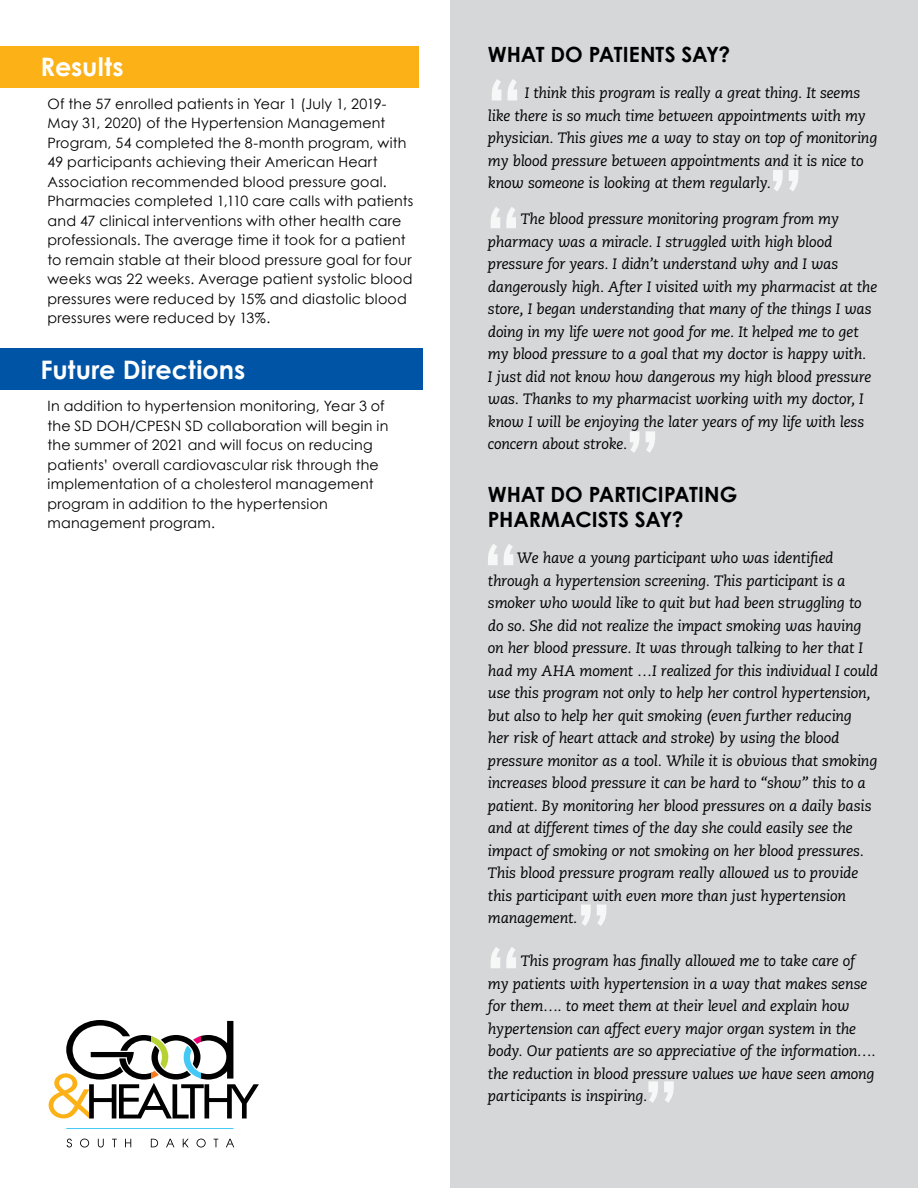
<style>
.page{position:relative;width:918px;height:1188px;background:#fff}
.page>*{position:absolute;margin:0;border:0;box-sizing:border-box;transform-origin:0 0}
.t1{font:700 25.5px "Century Gothic";letter-spacing:.005em;color:#fff}
.t2{font:700 21px/25.5px "Century Gothic";color:#000}
.t3{font:italic 15px/22.5px "Caecilia LT Pro 56";letter-spacing:-.015em;color:#000}
.t4{font:14.25px/19.5px "Century Gothic";letter-spacing:.015em;color:#000}
</style>
<div class="page">
<div style="left:450px;top:0;width:468px;height:1188px;background:#d5d7d8"></div>
<svg style="left:492px;top:79px;width:25px;height:22px"></svg>
<svg style="left:491px;top:207px;width:25px;height:21px"></svg>
<svg style="left:488px;top:544px;width:25px;height:21px"></svg>
<svg style="left:491px;top:947px;width:25px;height:21px"></svg>
<svg style="left:773px;top:170px;width:25px;height:21px"></svg>
<svg style="left:630px;top:431px;width:25px;height:22px"></svg>
<svg style="left:581px;top:904px;width:25px;height:22px"></svg>
<svg style="left:648px;top:1081px;width:26px;height:22px"></svg>
<div style="left:0;top:349px;width:422px;height:41px;background:#0054a6"></div>
<svg style="left:67px;top:1139px;width:167px;height:8px"></svg>
<hr style="left:66px;top:1128px;width:167px;height:1px;background:#44c8f5">
<svg style="left:49px;top:1020px;width:210px;height:98px"></svg>
<div style="left:0;top:46px;width:418px;height:41px;background:#fcb116"></div>
<h1 class="t1" style="left:40px;top:47px;width:85px">Results</h1>
<p class="t4" style="left:48px;top:94px;width:367px">Of the 57 enrolled patients in Year 1 (July 1, 2019- May 31, 2020) of the Hypertension Management Program, 54 completed the 8-month program, with 49 participants achieving their American Heart Association recommended blood pressure goal.<br>Pharmacies completed 1,110 care calls with patients and 47 clinical interventions with other health care professionals. The average time it took for a patient to remain stable at their blood pressure goal for four weeks was 22 weeks. Average patient systolic blood pressures were reduced by 15% and diastolic blood pressures were reduced by 13%.</p>
<h1 class="t1" style="left:40px;top:350px;width:207px">Future Directions</h1>
<p class="t4" style="left:48px;top:396px;width:342px">In addition to hypertension monitoring, Year 3 of the SD DOH/CPESN SD collaboration will begin in the summer of 2021 and will focus on reducing patients’ overall cardiovascular risk through the implementation of a cholesterol management program in addition to the hypertension management program.</p>
<h2 class="t2" style="left:488px;top:41px;width:244px">WHAT DO PATIENTS SAY?</h2>
<p class="t3" style="left:488px;top:82px;width:391px;text-indent:37px">I think this program is really a great thing. It seems like there is so much time between appointments with my physician. This gives me a way to stay on top of monitoring my blood pressure between appointments and it is nice to know someone is looking at them regularly.</p>
<p class="t3" style="left:488px;top:208px;width:391px;text-indent:33px">The blood pressure monitoring program from my pharmacy was a miracle. I struggled with high blood pressure for years. I didn’t understand why and I was dangerously high. After I visited with my pharmacist at the store, I began understanding that many of the things I was doing in my life were not good for me. It helped me to get my blood pressure to a goal that my doctor is happy with.<br>I just did not know how dangerous my high blood pressure was. Thanks to my pharmacist working with my doctor, I know I will be enjoying the later years of my life with less concern about stroke.</p>
<h2 class="t2" style="left:488px;top:480px;width:251px">WHAT DO PARTICIPATING<br>PHARMACISTS SAY?</h2>
<p class="t3" style="left:488px;top:547px;width:392px;text-indent:29px">We have a young participant who was identified through a hypertension screening. This participant is a smoker who would like to quit but had been struggling to do so. She did not realize the impact smoking was having on her blood pressure. It was through talking to her that I had my AHA moment …I realized for this individual I could use this program not only to help her control hypertension, but also to help her quit smoking (even further reducing<br>her risk of heart attack and stroke) by using the blood pressure monitor as a tool. While it is obvious that smoking increases blood pressure it can be hard to “show” this to a patient. By monitoring her blood pressures on a daily basis and at different times of the day she could easily see the impact of smoking or not smoking on her blood pressures.<br>This blood pressure program really allowed us to provide this participant with even more than just hypertension management.</p>
<p class="t3" style="left:488px;top:949px;width:389px;text-indent:33px">This program has finally allowed me to take care of my patients with hypertension in a way that makes sense for them…. to meet them at their level and explain how hypertension can affect every major organ system in the body. Our patients are so appreciative of the information…. the reduction in blood pressure values we have seen among participants is inspiring.</p>
</div>
